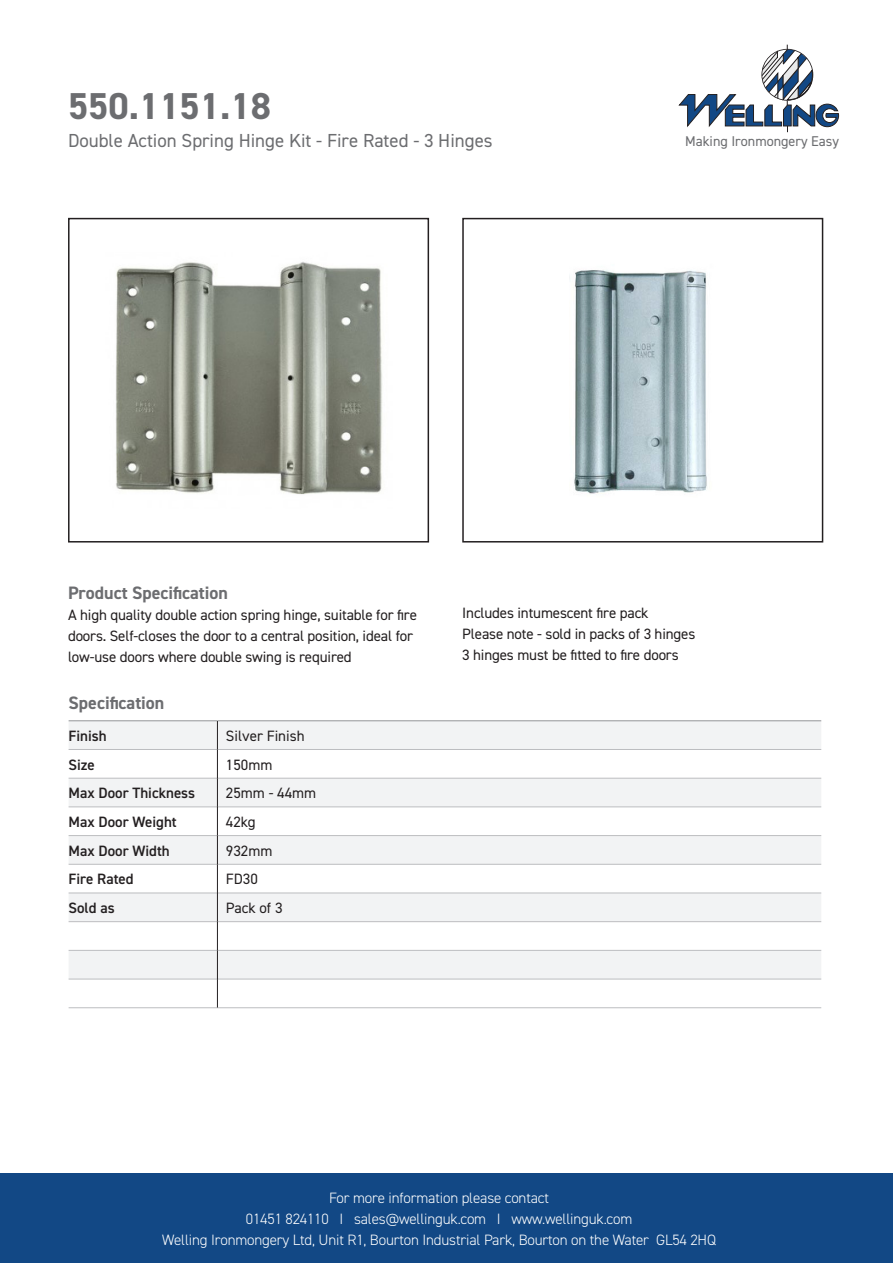
<style>
.page{position:relative;width:893px;height:1263px;background:#fff}
.page>*{position:absolute;margin:0;border:0;box-sizing:border-box;transform-origin:0 0}
.t1{font:700 37.5px "DIN2014";color:#6c6d70}
.t2{font:18.9px "DIN2014";color:#6c6d70}
.t3{font:700 18px "DIN2014";color:#6c6d70}
.t4{font:15px/21px "DIN2014";letter-spacing:-.01em;color:#231f20}
.t5{font:300 15px/21px "DIN2014";letter-spacing:-.01em;color:#fff;text-align:center}
.t6{font:600 15px "DIN2014";color:#231f20}
.t7{font:14.1px "DIN2014";color:#6c6d70}
</style>
<div class="page">
<div style="left:0;top:1174px;width:893px;height:89px;background:#124885"></div>
<svg style="left:678px;top:45px;width:161px;height:87px"></svg>
<div style="left:68px;top:218px;width:361px;height:324px;border:2px solid #231f20"></div>
<div style="left:462px;top:218px;width:361px;height:324px;border:2px solid #231f20"></div>
<svg style="left:69px;top:721px;width:752px;height:258px;fill:#f2f3f4"></svg>
<hr style="left:69px;top:720px;width:148px;height:1px;background:#939598">
<hr style="left:217px;top:720px;width:604px;height:1px;background:#939598">
<hr style="left:69px;top:749px;width:148px;height:1px;background:#bcbdc0">
<hr style="left:218px;top:749px;width:603px;height:1px;background:#bcbdc0">
<hr style="left:69px;top:778px;width:148px;height:1px;background:#bcbdc0">
<hr style="left:218px;top:778px;width:603px;height:1px;background:#bcbdc0">
<hr style="left:69px;top:807px;width:148px;height:1px;background:#bcbdc0">
<hr style="left:218px;top:807px;width:603px;height:1px;background:#bcbdc0">
<hr style="left:69px;top:835px;width:148px;height:1px;background:#bcbdc0">
<hr style="left:218px;top:835px;width:603px;height:1px;background:#bcbdc0">
<hr style="left:69px;top:864px;width:148px;height:1px;background:#bcbdc0">
<hr style="left:218px;top:864px;width:603px;height:1px;background:#bcbdc0">
<hr style="left:69px;top:893px;width:148px;height:1px;background:#bcbdc0">
<hr style="left:218px;top:893px;width:603px;height:1px;background:#bcbdc0">
<hr style="left:69px;top:921px;width:148px;height:1px;background:#bcbdc0">
<hr style="left:218px;top:921px;width:603px;height:1px;background:#bcbdc0">
<hr style="left:69px;top:950px;width:148px;height:1px;background:#bcbdc0">
<hr style="left:218px;top:950px;width:603px;height:1px;background:#bcbdc0">
<hr style="left:69px;top:979px;width:148px;height:1px;background:#bcbdc0">
<hr style="left:218px;top:979px;width:603px;height:1px;background:#bcbdc0">
<hr style="left:69px;top:1007px;width:148px;height:1px;background:#bcbdc0">
<hr style="left:217px;top:1007px;width:604px;height:1px;background:#bcbdc0">
<svg style="left:217px;top:721px;width:1px;height:286px"></svg>
<img style="left:116px;top:262px;width:267px;height:233px">
<img style="left:574px;top:270px;width:133px;height:224px">
<p class="t1" style="left:68px;top:81px;width:204px">550.1151.18</p>
<p class="t2" style="left:68px;top:128px;width:426px">Double Action Spring Hinge Kit - Fire Rated - 3 Hinges</p>
<p class="t7" style="left:685px;top:132px;width:155px">Making Ironmongery Easy</p>
<p class="t3" style="left:68px;top:581px;width:161px">Product Specification</p>
<p class="t4" style="left:68px;top:604px;width:350px">A high quality double action spring hinge, suitable for fire doors. Self-closes the door to a central position, ideal for low-use doors where double swing is required</p>
<p class="t3" style="left:69px;top:691px;width:97px">Specification</p>
<p class="t6" style="left:69px;top:726px;width:40px">Finish</p>
<p class="t4" style="left:226px;top:725px;width:80px">Silver Finish</p>
<p class="t6" style="left:69px;top:754px;width:28px">Size</p>
<p class="t4" style="left:226px;top:754px;width:48px">150mm</p>
<p class="t6" style="left:69px;top:783px;width:128px">Max Door Thickness</p>
<p class="t4" style="left:226px;top:782px;width:92px">25mm - 44mm</p>
<p class="t6" style="left:69px;top:812px;width:110px">Max Door Weight</p>
<p class="t4" style="left:226px;top:811px;width:31px">42kg</p>
<p class="t6" style="left:69px;top:841px;width:103px">Max Door Width</p>
<p class="t4" style="left:226px;top:840px;width:48px">932mm</p>
<p class="t6" style="left:69px;top:869px;width:67px">Fire Rated</p>
<p class="t4" style="left:226px;top:868px;width:34px">FD30</p>
<p class="t6" style="left:69px;top:898px;width:48px">Sold as</p>
<p class="t4" style="left:226px;top:897px;width:58px">Pack of 3</p>
<p class="t4" style="left:462px;top:602px;width:188px">Includes intumescent fire pack</p>
<p class="t4" style="left:462px;top:623px;width:235px">Please note - sold in packs of 3 hinges</p>
<p class="t4" style="left:462px;top:644px;width:218px">3 hinges must be fitted to fire doors</p>
<p class="t5" style="left:162px;top:1187px;width:555px">For more information please contact<br>01451 824110 I sales@wellinguk.com I www.wellinguk.com<br>Welling Ironmongery Ltd, Unit R1, Bourton Industrial Park, Bourton on the Water GL54 2HQ</p>
</div>
